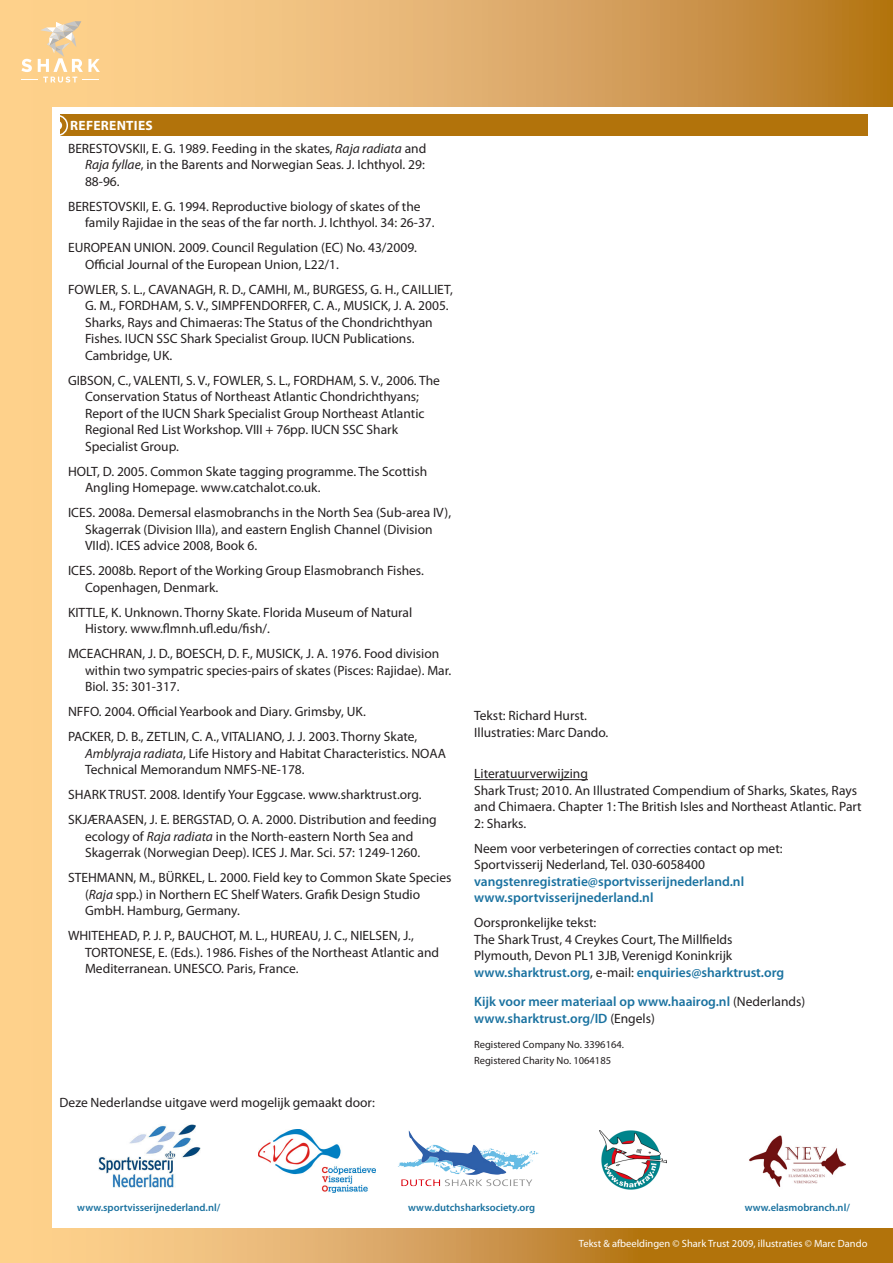
<style>
.page{position:relative;width:893px;height:1263px;background:#fff}
.page>*{position:absolute;margin:0;border:0;box-sizing:border-box;transform-origin:0 0}
.References{font:13.5px/16.5px "Myriad Pro";color:#231f20}
.Labels{font:13.5px/16.5px "Myriad Pro";color:#231f20}
.Labels-2{font:600 13.5px "Myriad Pro";color:#1a72a0}
.Headers{font:700 13.5px "Myriad Pro";letter-spacing:.02em;color:#fff}
.Labels-3{font:600 10.5px "Myriad Pro";color:#1a72a0}
.Labels-4{font:10.5px "Myriad Pro";color:#fff}
.Labels-5{font:10.5px "Myriad Pro";color:#231f20}
.s1{font-style:italic}
.s2{font-weight:400;color:#231f20}
</style>
<div class="page">
<svg style="left:51px;top:0;width:842px;height:106px;background:#ddaa64"></svg>
<svg style="left:51px;top:1229px;width:842px;height:34px;background:#d09949"></svg>
<div style="left:0;top:0;width:51px;height:1263px;background:#fed18b"></div>
<svg style="left:21px;top:21px;width:79px;height:62px"></svg>
<div style="left:84px;top:1027px;width:21px;height:21px;border:2px solid #fff;border-radius:50%"></div>
<hr style="left:474px;top:779px;width:114px;height:1px;background:#231f20">
<div style="left:60px;top:115px;width:807px;height:21px;background:#b2730b"></div>
<svg style="left:60px;top:114px;width:9px;height:22px"></svg>
<img style="left:99px;top:1124px;width:102px;height:63px">
<img style="left:749px;top:1135px;width:97px;height:52px">
<img style="left:398px;top:1130px;width:141px;height:57px">
<img style="left:258px;top:1129px;width:118px;height:64px">
<img style="left:599px;top:1130px;width:68px;height:60px">
<p class="Headers" style="left:70px;top:118px;width:84px">REFERENTIES</p>
<p class="References" style="left:85px;top:140px;width:343px;text-align:justify;text-indent:-17px">BERESTOVSKII, E. G. 1989. Feeding in the skates, <span class="s1">Raja radiata</span> and <span class="s1">Raja fyllae</span>, in the Barents and Norwegian Seas. J. Ichthyol. 29:<br>88-96.</p>
<p class="References" style="left:85px;top:198px;width:351px;text-indent:-17px">BERESTOVSKII, E. G. 1994. Reproductive biology of skates of the family Rajidae in the seas of the far north. J. Ichthyol. 34: 26-37.</p>
<p class="References" style="left:85px;top:240px;width:334px;text-indent:-17px">EUROPEAN UNION. 2009. Council Regulation (EC) No. 43/2009.<br>Official Journal of the European Union, L22/1.</p>
<p class="References" style="left:85px;top:281px;width:369px;text-indent:-17px">FOWLER, S. L., CAVANAGH, R. D., CAMHI, M., BURGESS, G. H., CAILLIET, G. M., FORDHAM, S. V., SIMPFENDORFER, C. A., MUSICK, J. A. 2005.<br>Sharks, Rays and Chimaeras: The Status of the Chondrichthyan Fishes. IUCN SSC Shark Specialist Group. IUCN Publications.<br>Cambridge, UK.</p>
<p class="References" style="left:85px;top:372px;width:356px;text-indent:-17px">GIBSON, C., VALENTI, S. V., FOWLER, S. L., FORDHAM, S. V., 2006. The Conservation Status of Northeast Atlantic Chondrichthyans; Report of the IUCN Shark Specialist Group Northeast Atlantic Regional Red List Workshop. VIII + 76pp. IUCN SSC Shark Specialist Group.</p>
<p class="References" style="left:85px;top:463px;width:344px;text-indent:-17px">HOLT, D. 2005. Common Skate tagging programme. The Scottish<br>Angling Homepage. www.catchalot.co.uk.</p>
<p class="References" style="left:85px;top:505px;width:368px;text-indent:-17px">ICES. 2008a. Demersal elasmobranchs in the North Sea (Sub-area IV),<br>Skagerrak (Division IIIa), and eastern English Channel (Division<br>VIId). ICES advice 2008, Book 6.</p>
<p class="References" style="left:85px;top:563px;width:340px;text-indent:-17px">ICES. 2008b. Report of the Working Group Elasmobranch Fishes.<br>Copenhagen, Denmark.</p>
<p class="References" style="left:85px;top:604px;width:329px;text-indent:-17px">KITTLE, K. Unknown. Thorny Skate. Florida Museum of Natural<br>History. www.flmnh.ufl.edu/fish/.</p>
<p class="References" style="left:85px;top:646px;width:368px;text-indent:-17px">MCEACHRAN, J. D., BOESCH, D. F., MUSICK, J. A. 1976. Food division within two sympatric species-pairs of skates (Pisces: Rajidae). Mar.<br>Biol. 35: 301-317.</p>
<p class="References" style="left:68px;top:704px;width:299px">NFFO. 2004. Official Yearbook and Diary. Grimsby, UK.</p>
<p class="References" style="left:85px;top:729px;width:362px;text-indent:-17px">PACKER, D. B., ZETLIN, C. A., VITALIANO, J. J. 2003. Thorny Skate,<br><span class="s1">Amblyraja radiata</span>, Life History and Habitat Characteristics. NOAA<br>Technical Memorandum NMFS-NE-178.</p>
<p class="References" style="left:68px;top:787px;width:355px">SHARK TRUST. 2008. Identify Your Eggcase. www.sharktrust.org.</p>
<p class="References" style="left:68px;top:812px;width:370px;text-align:center">SKJÆRAASEN, J. E. BERGSTAD, O. A. 2000. Distribution and feeding ecology of <span class="s1">Raja radiata</span> in the North-eastern North Sea and<br>Skagerrak (Norwegian Deep). ICES J. Mar. Sci. 57: 1249-1260.</p>
<p class="References" style="left:85px;top:870px;width:368px;text-indent:-17px">STEHMANN, M., BÜRKEL, L. 2000. Field key to Common Skate Species (<span class="s1">Raja</span> spp.) in Northern EC Shelf Waters. Grafik Design Studio<br>GmbH. Hamburg, Germany.</p>
<p class="References" style="left:85px;top:928px;width:356px;text-indent:-17px">WHITEHEAD, P. J. P., BAUCHOT, M. L., HUREAU, J. C., NIELSEN, J.,<br>TORTONESE, E. (Eds.). 1986. Fishes of the Northeast Atlantic and<br>Mediterranean. UNESCO. Paris, France.</p>
<p class="Labels" style="left:60px;top:1095px;width:317px">Deze Nederlandse uitgave werd mogelijk gemaakt door:</p>
<p class="Labels" style="left:474px;top:708px;width:114px">Tekst: Richard Hurst.</p>
<p class="Labels" style="left:474px;top:724px;width:136px">Illustraties: Marc Dando.</p>
<p class="Labels" style="left:474px;top:766px;width:115px">Literatuurverwijzing</p>
<p class="Labels" style="left:474px;top:782px;width:389px">Shark Trust; 2010. An Illustrated Compendium of Sharks, Skates, Rays and Chimaera. Chapter 1: The British Isles and Northeast Atlantic. Part<br>2: Sharks.</p>
<p class="Labels" style="left:474px;top:840px;width:310px">Neem voor verbeteringen of correcties contact op met:</p>
<p class="Labels" style="left:474px;top:857px;width:232px">Sportvisserij Nederland, Tel. 030-6058400</p>
<p class="Labels-2" style="left:474px;top:874px;width:272px">vangstenregistratie@sportvisserijnederland.nl</p>
<p class="Labels-2" style="left:474px;top:890px;width:181px">www.sportvisserijnederland.nl</p>
<p class="Labels" style="left:474px;top:915px;width:124px">Oorspronkelijke tekst:</p>
<p class="Labels" style="left:474px;top:931px;width:260px">The Shark Trust, 4 Creykes Court, The Millfields</p>
<p class="Labels" style="left:474px;top:948px;width:260px">Plymouth, Devon PL1 3JB, Verenigd Koninkrijk</p>
<p class="Labels-2" style="left:474px;top:965px;width:312px">www.sharktrust.org<span class="s2">, e-mail:</span> enquiries@sharktrust.org</p>
<p class="Labels-2" style="left:474px;top:994px;width:333px">Kijk voor meer materiaal op www.haairog.nl <span class="s2">(Nederlands)</span></p>
<p class="Labels-2" style="left:474px;top:1010px;width:182px">www.sharktrust.org/ID <span class="s2">(Engels)</span></p>
<p class="Labels-5" style="left:474px;top:1038px;width:151px">Registered Company No. 3396164.</p>
<p class="Labels-5" style="left:474px;top:1055px;width:138px">Registered Charity No. 1064185</p>
<p class="Labels-3" style="left:77px;top:1202px;width:145px">www.sportvisserijnederland.nl/</p>
<p class="Labels-3" style="left:408px;top:1202px;width:128px">www.dutchsharksociety.org</p>
<p class="Labels-3" style="left:745px;top:1202px;width:107px">www.elasmobranch.nl/</p>
<p class="Labels-4" style="left:579px;top:1238px;width:290px">Tekst &amp; afbeeldingen © Shark Trust 2009, illustraties © Marc Dando</p>
</div>
